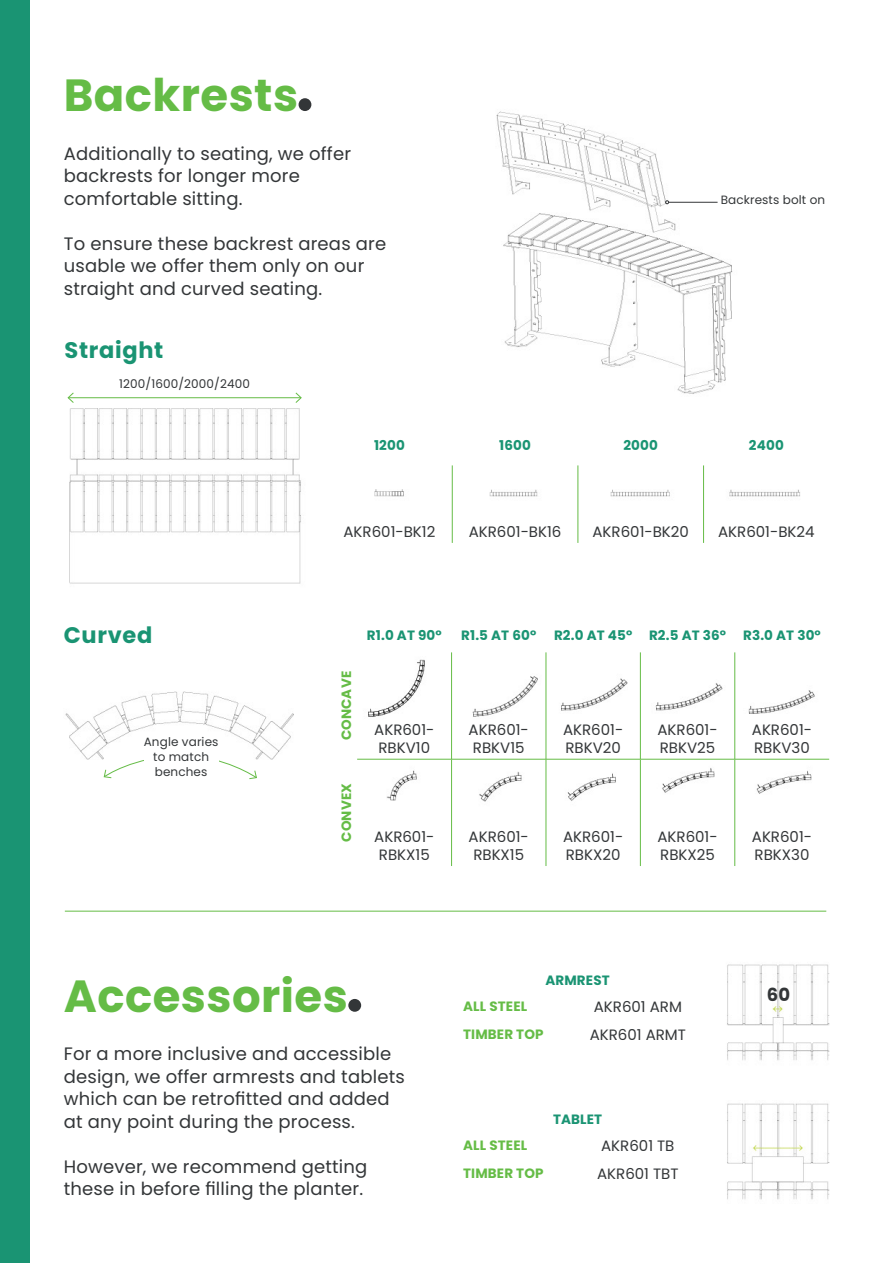
<style>
.page{position:relative;width:893px;height:1263px;background:#fff}
.page>*{position:absolute;margin:0;border:0;box-sizing:border-box;transform-origin:0 0}
.Title_Green{font:700 45px "Poppins";letter-spacing:.01em;color:#65bc46}
.Subtitles_Smaller_Emerald{font:700 22.5px "Poppins";letter-spacing:.03em;color:#1a9473}
.Copy_Grey{font:18px/22.5px "Poppins";letter-spacing:.01em;color:#333638}
.Copy_Grey-2{font:700 18px "Poppins";color:#333638}
.Table_Copy_codes{font:15px/18px "Poppins";color:#333638}
.Table_Medium_Emerald_Titles{font:700 13.5px "Poppins";letter-spacing:.01em;color:#1a9473}
.Table_Medium_Green_Titles{font:700 13.5px "Poppins";letter-spacing:.01em;color:#65bc46}
.Diagram_notes_grey{font:12px/15px "Poppins";letter-spacing:.01em;color:#333638;text-align:center}
</style>
<div class="page">
<img style="left:64px;top:98px;width:766px;height:1102px">
<div style="left:0;top:0;width:30px;height:1263px;background:#1a9473"></div>
<div style="left:299px;top:98px;width:12px;height:13px;background:#333638;border-radius:50%"></div>
<div style="left:348px;top:999px;width:13px;height:13px;background:#333638;border-radius:50%"></div>
<hr style="left:68px;top:397px;width:233px;height:1px;background:#65bc46">
<svg style="left:67px;top:392px;width:7px;height:12px"></svg>
<svg style="left:295px;top:392px;width:7px;height:12px"></svg>
<hr style="left:452px;top:465px;width:1px;height:78px;background:#65bc46">
<hr style="left:578px;top:465px;width:1px;height:78px;background:#65bc46">
<hr style="left:703px;top:465px;width:1px;height:78px;background:#65bc46">
<hr style="left:451px;top:652px;width:1px;height:107px;background:#65bc46">
<hr style="left:546px;top:652px;width:1px;height:107px;background:#65bc46">
<hr style="left:640px;top:652px;width:1px;height:107px;background:#65bc46">
<hr style="left:734px;top:652px;width:1px;height:107px;background:#65bc46">
<hr style="left:357px;top:759px;width:95px;height:1px;background:#65bc46">
<hr style="left:452px;top:759px;width:94px;height:1px;background:#65bc46">
<hr style="left:451px;top:759px;width:1px;height:107px;background:#65bc46">
<hr style="left:546px;top:759px;width:94px;height:1px;background:#65bc46">
<hr style="left:546px;top:759px;width:1px;height:107px;background:#65bc46">
<hr style="left:640px;top:759px;width:95px;height:1px;background:#65bc46">
<hr style="left:640px;top:759px;width:1px;height:107px;background:#65bc46">
<hr style="left:735px;top:759px;width:94px;height:1px;background:#65bc46">
<hr style="left:734px;top:759px;width:1px;height:107px;background:#65bc46">
<hr style="left:669px;top:202px;width:49px;height:1px;background:#333638">
<svg style="left:665px;top:200px;width:4px;height:4px"></svg>
<svg style="left:103px;top:755px;width:154px;height:24px"></svg>
<div style="left:144px;top:734px;width:75px;height:42px;background:#fff"></div>
<hr style="left:65px;top:911px;width:761px;height:1px;background:#65bc46">
<p class="Title_Green" style="left:64px;top:69px;width:236px">Backrests</p>
<p class="Copy_Grey" style="left:64px;top:142px;width:289px">Additionally to seating, we offer backrests for longer more comfortable sitting.</p>
<p class="Copy_Grey" style="left:64px;top:232px;width:324px">To ensure these backrest areas are usable we offer them only on our straight and curved seating.</p>
<p class="Subtitles_Smaller_Emerald" style="left:65px;top:337px;width:100px">Straight</p>
<p class="Diagram_notes_grey" style="left:119px;top:377px;width:132px">1200/1600/2000/2400</p>
<p class="Diagram_notes_grey" style="left:721px;top:192px;width:106px">Backrests bolt on</p>
<p class="Table_Medium_Emerald_Titles" style="left:374px;top:437px;width:32px">1200</p>
<p class="Table_Medium_Emerald_Titles" style="left:499px;top:437px;width:33px">1600</p>
<p class="Table_Medium_Emerald_Titles" style="left:623px;top:437px;width:36px">2000</p>
<p class="Table_Medium_Emerald_Titles" style="left:749px;top:437px;width:36px">2400</p>
<p class="Subtitles_Smaller_Emerald" style="left:64px;top:622px;width:90px">Curved</p>
<p class="Diagram_notes_grey" style="left:144px;top:735px;width:76px">Angle varies to match</p>
<p class="Diagram_notes_grey" style="left:155px;top:765px;width:54px">benches</p>
<p class="Table_Copy_codes" style="left:343px;top:523px;width:93px">AKR601-BK12</p>
<p class="Table_Copy_codes" style="left:469px;top:523px;width:94px">AKR601-BK16</p>
<p class="Table_Copy_codes" style="left:592px;top:523px;width:98px">AKR601-BK20</p>
<p class="Table_Copy_codes" style="left:718px;top:523px;width:98px">AKR601-BK24</p>
<p class="Table_Medium_Green_Titles" style="left:339px;top:740px;width:71px;rotate:-90deg">CONCAVE</p>
<p class="Table_Medium_Green_Titles" style="left:339px;top:842px;width:60px;rotate:-90deg">CONVEX</p>
<p class="Table_Medium_Emerald_Titles" style="left:367px;top:627px;width:76px">R1.0 AT 90°</p>
<p class="Table_Medium_Emerald_Titles" style="left:461px;top:627px;width:77px">R1.5 AT 60°</p>
<p class="Table_Medium_Emerald_Titles" style="left:554px;top:627px;width:80px">R2.0 AT 45°</p>
<p class="Table_Medium_Emerald_Titles" style="left:649px;top:627px;width:79px">R2.5 AT 36°</p>
<p class="Table_Medium_Emerald_Titles" style="left:743px;top:627px;width:79px">R3.0 AT 30°</p>
<p class="Table_Copy_codes" style="left:374px;top:721px;width:62px">AKR601-<br>RBKV10</p>
<p class="Table_Copy_codes" style="left:469px;top:721px;width:62px">AKR601-<br>RBKV15</p>
<p class="Table_Copy_codes" style="left:563px;top:721px;width:62px">AKR601-<br>RBKV20</p>
<p class="Table_Copy_codes" style="left:657px;top:721px;width:62px">AKR601-<br>RBKV25</p>
<p class="Table_Copy_codes" style="left:752px;top:721px;width:62px">AKR601-<br>RBKV30</p>
<p class="Table_Copy_codes" style="left:374px;top:828px;width:62px;text-align:center">AKR601-<br>RBKX15</p>
<p class="Table_Copy_codes" style="left:469px;top:828px;width:62px;text-align:center">AKR601-<br>RBKX15</p>
<p class="Table_Copy_codes" style="left:563px;top:828px;width:62px">AKR601-<br>RBKX20</p>
<p class="Table_Copy_codes" style="left:657px;top:828px;width:62px">AKR601-<br>RBKX25</p>
<p class="Table_Copy_codes" style="left:752px;top:828px;width:62px">AKR601-<br>RBKX30</p>
<p class="Title_Green" style="left:64px;top:970px;width:286px">Accessories</p>
<p class="Copy_Grey" style="left:64px;top:1043px;width:342px">For a more inclusive and accessible design, we offer armrests and tablets which can be retrofitted and added at any point during the process.</p>
<p class="Copy_Grey" style="left:64px;top:1155px;width:305px">However, we recommend getting these in before filling the planter.</p>
<p class="Table_Medium_Emerald_Titles" style="left:545px;top:972px;width:66px">ARMREST</p>
<p class="Table_Medium_Green_Titles" style="left:463px;top:998px;width:66px">ALL STEEL</p>
<p class="Table_Copy_codes" style="left:594px;top:998px;width:90px">AKR601 ARM</p>
<p class="Table_Medium_Green_Titles" style="left:463px;top:1026px;width:82px">TIMBER TOP</p>
<p class="Table_Copy_codes" style="left:590px;top:1026px;width:98px">AKR601 ARMT</p>
<p class="Table_Medium_Emerald_Titles" style="left:553px;top:1111px;width:51px">TABLET</p>
<p class="Table_Medium_Green_Titles" style="left:463px;top:1137px;width:66px">ALL STEEL</p>
<p class="Table_Copy_codes" style="left:601px;top:1137px;width:75px">AKR601 TB</p>
<p class="Table_Medium_Green_Titles" style="left:463px;top:1165px;width:82px">TIMBER TOP</p>
<p class="Table_Copy_codes" style="left:597px;top:1165px;width:83px">AKR601 TBT</p>
<p class="Copy_Grey-2" style="left:767px;top:984px;width:25px">60</p>
</div>
